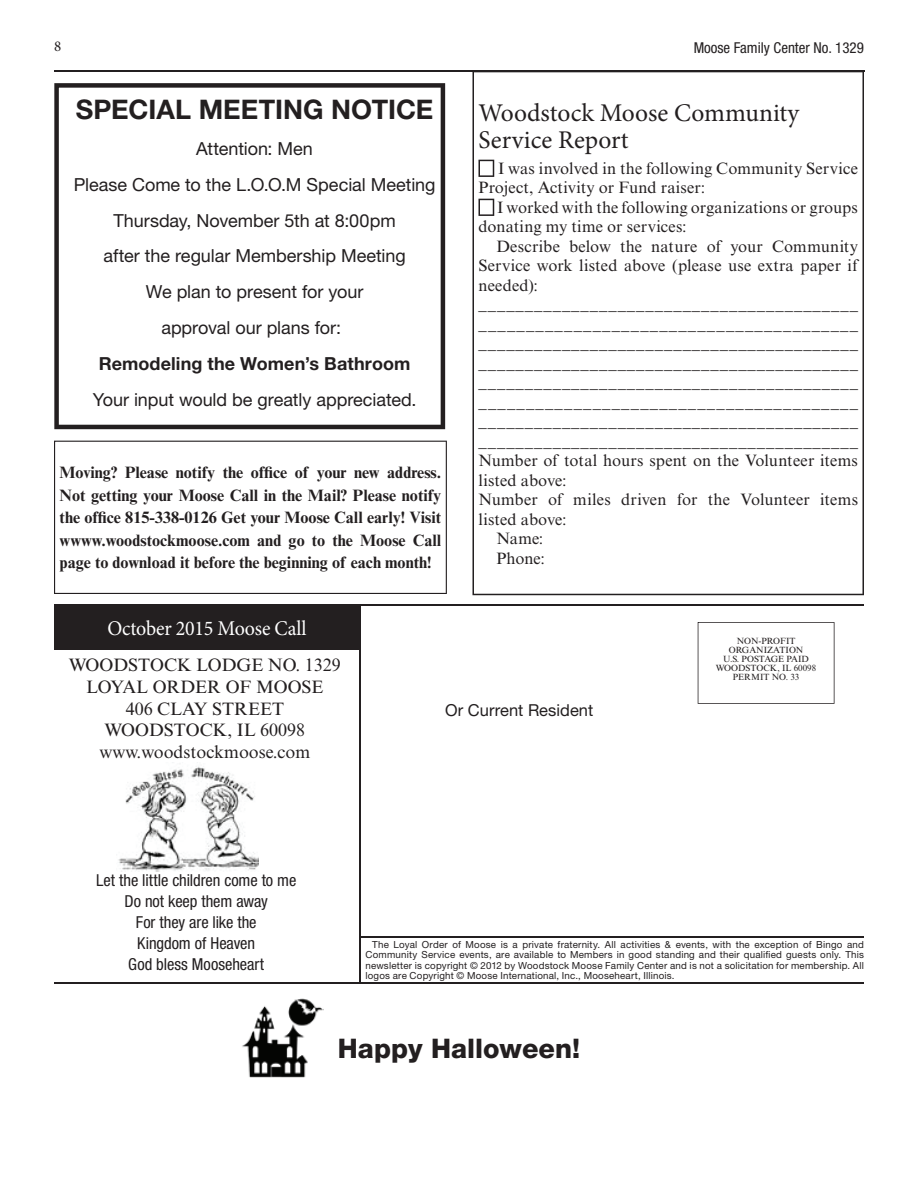
<style>
.page{position:relative;width:918px;height:1188px;background:#fff}
.page>*{position:absolute;margin:0;border:0;box-sizing:border-box;transform-origin:0 0}
.t1{font:700 27px "Helvetica Neue LT Std";color:#231f20}
.t2{font:800 27px "Helvetica Neue LT Std";color:#231f20}
.t3{font:25.5px/27px "Minion Pro";letter-spacing:.005em;color:#231f20}
.t4{font:21px "Minion Pro";letter-spacing:-.01em;color:#fff;scale:.95 1}
.t5{font:18px/35.8px "Helvetica Neue LT Std";letter-spacing:-.005em;color:#231f20;text-align:center}
.t6{font:18px/21.6px "Times New Roman MT Std";color:#231f20;text-align:center}
.t7{font:700 18px "Helvetica Neue LT Std";letter-spacing:.005em;color:#231f20}
.t8{font:16.5px/19.5px "Times New Roman MT Std";letter-spacing:.01em;color:#231f20}
.t9{font:700 16.5px/22.5px "Times New Roman MT Std";color:#231f20;text-align:justify}
.t10{font:condensed 16.5px/21px "Helvetica Neue LT Std";letter-spacing:-.005em;color:#231f20;text-align:center}
.t11{font:16.5px "Helvetica Neue LT Std";color:#231f20}
.t12{font:condensed 15px "Helvetica Neue LT Std";color:#231f20}
.t13{font:15px "Minion Pro";color:#231f20}
.t14{font:9.75px/10.5px "Helvetica Neue LT Std";letter-spacing:.02em;color:#231f20;text-align:justify}
.t15{font:9px/9px "Times New Roman MT Std";color:#231f20;text-align:center}
</style>
<div class="page">
<hr style="left:54px;top:604px;width:810px;height:2px;background:#231f20">
<svg style="left:698px;top:622px;width:137px;height:82px"></svg>
<hr style="left:359px;top:936px;width:505px;height:2px;background:#231f20">
<hr style="left:359px;top:605px;width:1px;height:377px;background:#231f20">
<hr style="left:54px;top:982px;width:810px;height:2px;background:#231f20">
<img style="left:118px;top:766px;width:141px;height:106px">
<div style="left:54px;top:605px;width:306px;height:45px;background:#231f20"></div>
<hr style="left:55px;top:70px;width:810px;height:1px;background:#231f20">
<svg style="left:54px;top:441px;width:393px;height:153px"></svg>
<svg style="left:54px;top:83px;width:391px;height:346px"></svg>
<img style="left:242px;top:998px;width:81px;height:79px">
<svg style="left:472px;top:71px;width:392px;height:524px"></svg>
<p class="t13" style="left:54px;top:37px;width:9px">8</p>
<p class="t12" style="left:694px;top:39px;width:172px">Moose Family Center No. 1329</p>
<h1 class="t1" style="left:76px;top:93px;width:359px">SPECIAL MEETING NOTICE</h1>
<p class="t5" style="left:74px;top:130px;width:363px">Attention: Men<br>Please Come to the L.O.O.M Special Meeting<br>Thursday, November 5th at 8:00pm<br>after the regular Membership Meeting<br>We plan to present for your<br>approval our plans for:</p>
<p class="t7" style="left:99px;top:352px;width:313px">Remodeling the Women’s Bathroom</p>
<p class="t5" style="left:93px;top:381px;width:325px">Your input would be greatly appreciated.</p>
<p class="t9" style="left:60px;top:461px;width:383px">Moving? Please notify the office of your new address.<br>Not getting your Moose Call in the Mail? Please notify the office 815-338-0126 Get your Moose Call early! Visit wwww.woodstockmoose.com and go to the Moose Call page to download it before the beginning of each month!</p>
<p class="t4" style="left:107px;top:614px;width:211px">October 2015 Moose Call</p>
<h2 class="t3" style="left:478px;top:99px;width:323px">Woodstock Moose Community<br>Service Report</h2>
<p class="t8" style="left:478px;top:159px;width:381px;text-indent:20px">I was involved in the following Community Service<br>Project, Activity or Fund raiser:</p>
<p class="t8" style="left:478px;top:198px;width:381px;text-indent:19px">I worked with the following organizations or groups donating my time or services:</p>
<p class="t8" style="left:496px;top:237px;width:363px">Describe below the nature of your Community</p>
<p class="t8" style="left:478px;top:256px;width:381px">Service work listed above (please use extra paper if</p>
<p class="t8" style="left:478px;top:276px;width:61px">needed):</p>
<p class="t8" style="left:478px;top:295px;width:381px">_________________________________________</p>
<p class="t8" style="left:478px;top:315px;width:381px">________________________________________</p>
<p class="t8" style="left:478px;top:334px;width:381px">_________________________________________</p>
<p class="t8" style="left:478px;top:354px;width:381px">_________________________________________</p>
<p class="t8" style="left:478px;top:373px;width:381px">_________________________________________</p>
<p class="t8" style="left:478px;top:393px;width:381px">________________________________________</p>
<p class="t8" style="left:478px;top:412px;width:381px">_________________________________________</p>
<p class="t8" style="left:478px;top:432px;width:381px">_________________________________________</p>
<p class="t8" style="left:478px;top:451px;width:381px">Number of total hours spent on the Volunteer items</p>
<p class="t8" style="left:478px;top:471px;width:89px">listed above:</p>
<p class="t8" style="left:478px;top:490px;width:381px">Number of miles driven for the Volunteer items</p>
<p class="t8" style="left:478px;top:510px;width:89px">listed above:</p>
<p class="t8" style="left:496px;top:529px;width:48px">Name:</p>
<p class="t8" style="left:496px;top:549px;width:50px">Phone:</p>
<p class="t6" style="left:69px;top:655px;width:274px">WOODSTOCK LODGE NO. 1329<br>LOYAL ORDER OF MOOSE<br>406 CLAY STREET<br>WOODSTOCK, IL 60098 www.woodstockmoose.com</p>
<p class="t11" style="left:445px;top:700px;width:150px">Or Current Resident</p>
<p class="t15" style="left:716px;top:636px;width:102px">NON-PROFIT<br>ORGANIZATION<br>U.S. POSTAGE PAID<br>WOODSTOCK, IL 60098<br>PERMIT NO. 33</p>
<p class="t10" style="left:96px;top:870px;width:202px">Let the little children come to me<br>Do not keep them away<br>For they are like the<br>Kingdom of Heaven<br>God bless Mooseheart</p>
<p class="t14" style="left:365px;top:939px;width:500px;text-indent:7px">The Loyal Order of Moose is a private fraternity. All activities &amp; events, with the exception of Bingo and Community Service events, are available to Members in good standing and their qualified guests only. This newsletter is copyright © 2012 by Woodstock Moose Family Center and is not a solicitation for membership. All logos are Copyright © Moose International, Inc., Mooseheart, Illinois.</p>
<h1 class="t2" style="left:338px;top:1032px;width:244px">happy halloween!</h1>
</div>
